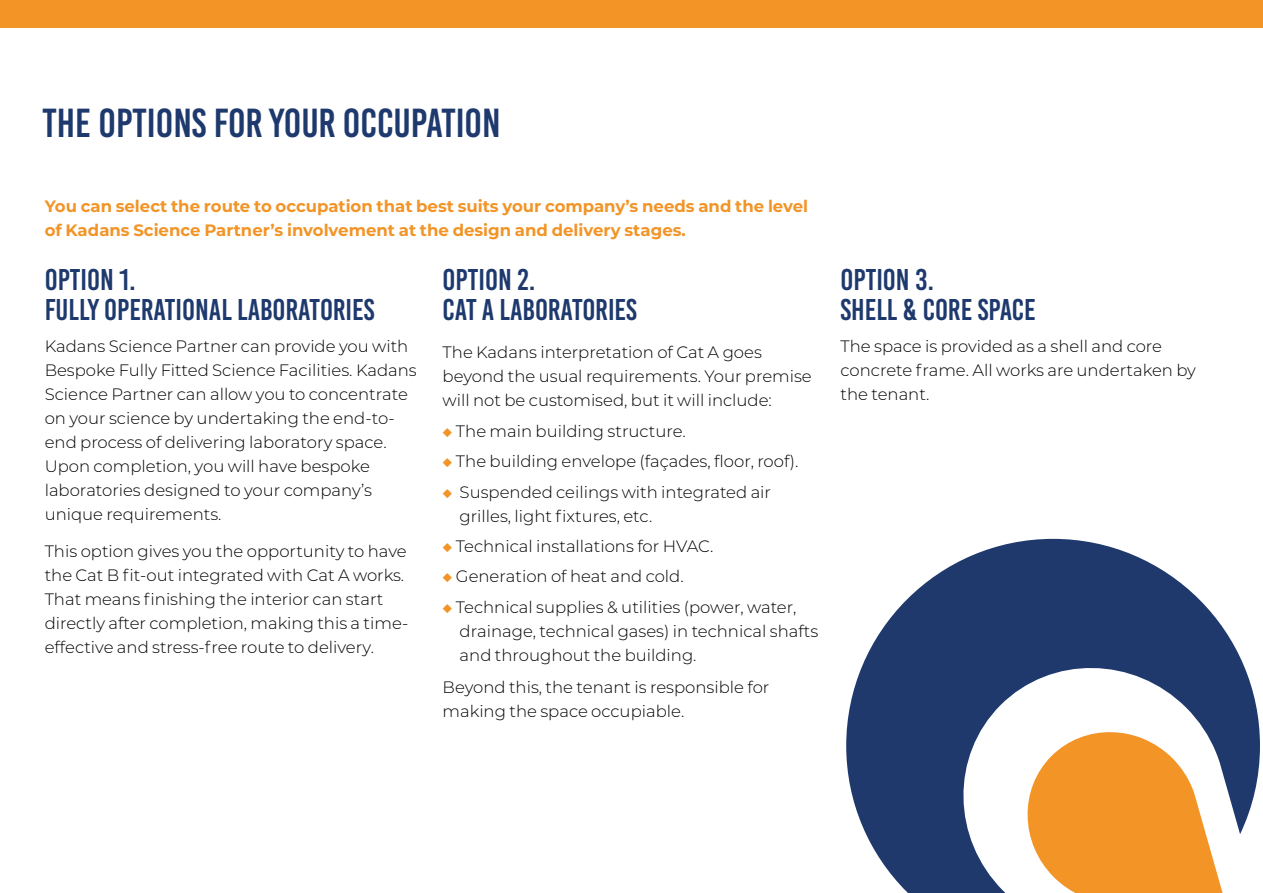
<style>
.page{position:relative;width:1263px;height:893px;background:#fff}
.page>*{position:absolute;margin:0;border:0;box-sizing:border-box;transform-origin:0 0}
.t1{font:40.5px "Bebas Kai";color:#1e396d}
.t2{font:30px/30px "Bebas Kai";color:#1e396d}
.t3{font:300 16.5px/24px "Montserrat";color:#000}
.t4{font:700 16.5px/24px "Montserrat";color:#f29426}
.s1{color:#f29426}
</style>
<div class="page">
<div style="left:0;top:0;width:1263px;height:28px;background:#f29426"></div>
<svg style="left:846px;top:539px;width:414px;height:354px"></svg>
<h1 class="t1" style="left:43px;top:101px;width:460px">THE OPTIONS FOR YOUR OCCUPATION</h1>
<p class="t4" style="left:45px;top:193px;width:765px">You can select the route to occupation that best suits your company’s needs and the level of Kadans Science Partner’s involvement at the design and delivery stages.</p>
<h2 class="t2" style="left:45px;top:264px;width:331px">OPTION 1.<br>FULLY OPERATIONAL LABORATORIES</h2>
<p class="t3" style="left:45px;top:334px;width:374px">Kadans Science Partner can provide you with Bespoke Fully Fitted Science Facilities. Kadans Science Partner can allow you to concentrate on your science by undertaking the end-to&shy;end process of delivering laboratory space.<br>Upon completion, you will have bespoke laboratories designed to your company’s unique requirements.</p>
<p class="t3" style="left:45px;top:539px;width:365px">This option gives you the opportunity to have the Cat B fit-out integrated with Cat A works.<br>That means finishing the interior can start directly after completion, making this a time&shy;effective and stress-free route to delivery.</p>
<h2 class="t2" style="left:443px;top:264px;width:196px">OPTION 2.<br>CAT A LABORATORIES</h2>
<p class="t3" style="left:443px;top:340px;width:371px">The Kadans interpretation of Cat A goes beyond the usual requirements. Your premise will not be customised, but it will include:</p>
<p class="t3" style="left:443px;top:418px;width:245px"><span class="s1">◆</span> The main building structure.</p>
<p class="t3" style="left:443px;top:449px;width:357px"><span class="s1">◆</span> The building envelope (façades, floor, roof).</p>
<p class="t3" style="left:460px;top:479px;width:313px;text-indent:-17px"><span class="s1">◆</span> Suspended ceilings with integrated air grilles, light fixtures, etc.</p>
<p class="t3" style="left:443px;top:534px;width:272px"><span class="s1">◆</span> Technical installations for HVAC.</p>
<p class="t3" style="left:443px;top:564px;width:243px"><span class="s1">◆</span> Generation of heat and cold.</p>
<p class="t3" style="left:460px;top:594px;width:360px;text-indent:-17px"><span class="s1">◆</span> Technical supplies &amp; utilities (power, water, drainage, technical gases) in technical shafts and throughout the building.</p>
<p class="t3" style="left:443px;top:675px;width:328px">Beyond this, the tenant is responsible for making the space occupiable.</p>
<h2 class="t2" style="left:840px;top:264px;width:197px">OPTION 3.<br>SHELL &amp; CORE SPACE</h2>
<p class="t3" style="left:840px;top:334px;width:357px">The space is provided as a shell and core concrete frame. All works are undertaken by the tenant.</p>
</div>
